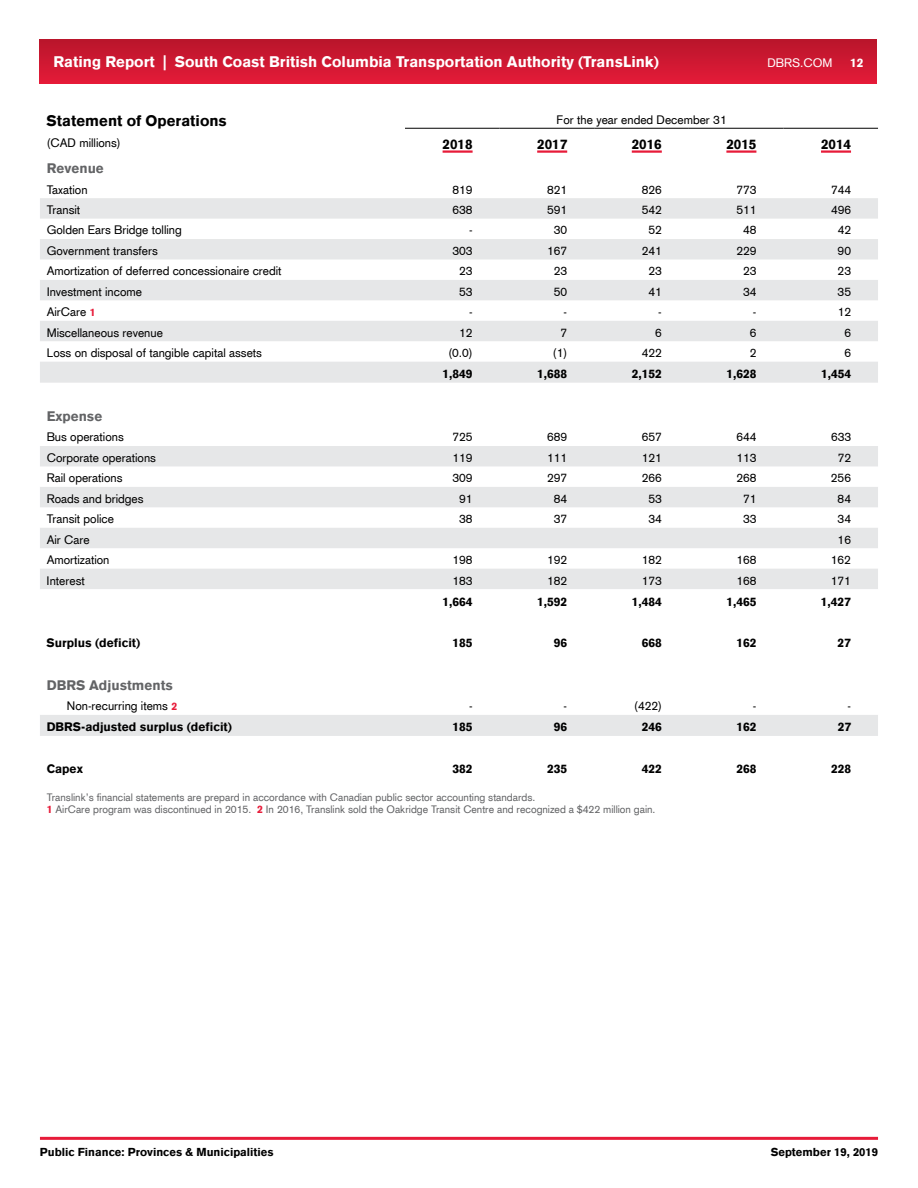
<style>
.page{position:relative;width:918px;height:1188px;background:#fff}
.page>*{position:absolute;margin:0;border:0;box-sizing:border-box;transform-origin:0 0}
.t1{font:900 15px "Akzidenz Grotesk";color:#fff}
.t2{font:900 15px "Akzidenz Grotesk";color:#000}
.t3{font:900 13.5px "Akzidenz Grotesk";color:#636466}
.t4{font:900 13.5px "Akzidenz Grotesk";color:#000}
.t5{font:12px "Akzidenz Grotesk";color:#000}
.t6{font:900 12px "Akzidenz Grotesk";color:#000}
.t7{font:12px "Akzidenz Grotesk";color:#fff}
.t8{font:900 12px "Akzidenz Grotesk";color:#fff}
.t9{font:900 11.25px "Akzidenz Grotesk";color:#000}
.t10{font:10.5px/12px "Akzidenz Grotesk";color:#636466}
.s1{font-weight:900;font-size:10.5px;color:#e71b39}
.s2{font-weight:900;color:#e71b39}
</style>
<div class="page">
<hr style="left:40px;top:1137px;width:838px;height:3px;background:#e71b39">
<div style="left:40px;top:40px;width:837px;height:43px;background:linear-gradient(to bottom,#ba152b,#e41b38)"></div>
<svg style="left:40px;top:198px;width:838px;height:538px"></svg>
<hr style="left:405px;top:128px;width:95px;height:1px;background:#000">
<hr style="left:500px;top:128px;width:94px;height:1px;background:#000">
<hr style="left:594px;top:128px;width:95px;height:1px;background:#000">
<hr style="left:689px;top:128px;width:94px;height:1px;background:#000">
<hr style="left:783px;top:128px;width:95px;height:1px;background:#000">
<hr style="left:443px;top:150px;width:30px;height:3px;background:#e71b39">
<hr style="left:537px;top:150px;width:30px;height:3px;background:#e71b39">
<hr style="left:632px;top:150px;width:30px;height:3px;background:#e71b39">
<hr style="left:726px;top:150px;width:30px;height:3px;background:#e71b39">
<hr style="left:821px;top:150px;width:30px;height:3px;background:#e71b39">
<p class="t1" style="left:53px;top:52px;width:607px">Rating Report | South Coast British Columbia Transportation Authority (TransLink)</p>
<p class="t7" style="left:768px;top:55px;width:67px">DBRS.COM</p>
<p class="t8" style="left:850px;top:55px;width:15px">12</p>
<p class="t2" style="left:47px;top:110px;width:182px">Statement of Operations</p>
<p class="t5" style="left:556px;top:112px;width:172px">For the year ended December 31</p>
<p class="t5" style="left:47px;top:135px;width:76px">(CAD millions)</p>
<p class="t4" style="left:443px;top:135px;width:32px">2018</p>
<p class="t4" style="left:537px;top:135px;width:32px">2017</p>
<p class="t4" style="left:632px;top:135px;width:32px">2016</p>
<p class="t4" style="left:726px;top:135px;width:32px">2015</p>
<p class="t4" style="left:821px;top:135px;width:32px">2014</p>
<p class="t3" style="left:47px;top:159px;width:59px">Revenue</p>
<p class="t5" style="left:47px;top:182px;width:42px">Taxation</p>
<p class="t5" style="left:453px;top:182px;width:22px">819</p>
<p class="t5" style="left:547px;top:182px;width:22px">821</p>
<p class="t5" style="left:642px;top:182px;width:22px">826</p>
<p class="t5" style="left:736px;top:182px;width:22px">773</p>
<p class="t5" style="left:831px;top:182px;width:22px">744</p>
<p class="t5" style="left:47px;top:202px;width:35px">Transit</p>
<p class="t5" style="left:453px;top:202px;width:22px">638</p>
<p class="t5" style="left:547px;top:202px;width:22px">591</p>
<p class="t5" style="left:642px;top:202px;width:22px">542</p>
<p class="t5" style="left:736px;top:202px;width:22px">511</p>
<p class="t5" style="left:831px;top:202px;width:22px">496</p>
<p class="t5" style="left:47px;top:222px;width:137px">Golden Ears Bridge tolling</p>
<p class="t5" style="left:469px;top:222px;width:5px">-</p>
<p class="t5" style="left:554px;top:222px;width:15px">30</p>
<p class="t5" style="left:648px;top:222px;width:15px">52</p>
<p class="t5" style="left:743px;top:222px;width:15px">48</p>
<p class="t5" style="left:838px;top:222px;width:15px">42</p>
<p class="t5" style="left:47px;top:243px;width:113px">Government transfers</p>
<p class="t5" style="left:453px;top:243px;width:22px">303</p>
<p class="t5" style="left:547px;top:243px;width:22px">167</p>
<p class="t5" style="left:642px;top:243px;width:22px">241</p>
<p class="t5" style="left:736px;top:243px;width:22px">229</p>
<p class="t5" style="left:838px;top:243px;width:15px">90</p>
<p class="t5" style="left:47px;top:263px;width:236px">Amortization of deferred concessionaire credit</p>
<p class="t5" style="left:459px;top:263px;width:15px">23</p>
<p class="t5" style="left:554px;top:263px;width:15px">23</p>
<p class="t5" style="left:648px;top:263px;width:15px">23</p>
<p class="t5" style="left:743px;top:263px;width:15px">23</p>
<p class="t5" style="left:838px;top:263px;width:15px">23</p>
<p class="t5" style="left:47px;top:284px;width:97px">Investment income</p>
<p class="t5" style="left:459px;top:284px;width:15px">53</p>
<p class="t5" style="left:554px;top:284px;width:15px">50</p>
<p class="t5" style="left:648px;top:284px;width:15px">41</p>
<p class="t5" style="left:743px;top:284px;width:15px">34</p>
<p class="t5" style="left:838px;top:284px;width:15px">35</p>
<p class="t5" style="left:47px;top:304px;width:50px">AirCare <span class="s1">1</span></p>
<p class="t5" style="left:469px;top:304px;width:5px">-</p>
<p class="t5" style="left:564px;top:304px;width:5px">-</p>
<p class="t5" style="left:658px;top:304px;width:5px">-</p>
<p class="t5" style="left:753px;top:304px;width:5px">-</p>
<p class="t5" style="left:838px;top:304px;width:15px">12</p>
<p class="t5" style="left:47px;top:325px;width:118px">Miscellaneous revenue</p>
<p class="t5" style="left:459px;top:325px;width:15px">12</p>
<p class="t5" style="left:561px;top:325px;width:8px">7</p>
<p class="t5" style="left:655px;top:325px;width:8px">6</p>
<p class="t5" style="left:750px;top:325px;width:8px">6</p>
<p class="t5" style="left:844px;top:325px;width:8px">6</p>
<p class="t5" style="left:47px;top:345px;width:217px">Loss on disposal of tangible capital assets</p>
<p class="t5" style="left:448px;top:345px;width:26px">(0.0)</p>
<p class="t5" style="left:553px;top:345px;width:16px">(1)</p>
<p class="t5" style="left:642px;top:345px;width:22px">422</p>
<p class="t5" style="left:750px;top:345px;width:8px">2</p>
<p class="t5" style="left:844px;top:345px;width:8px">6</p>
<p class="t6" style="left:443px;top:366px;width:32px">1,849</p>
<p class="t6" style="left:537px;top:366px;width:32px">1,688</p>
<p class="t6" style="left:632px;top:366px;width:32px">2,152</p>
<p class="t6" style="left:726px;top:366px;width:32px">1,628</p>
<p class="t6" style="left:821px;top:366px;width:32px">1,454</p>
<p class="t3" style="left:47px;top:407px;width:57px">Expense</p>
<p class="t5" style="left:47px;top:429px;width:79px">Bus operations</p>
<p class="t5" style="left:453px;top:429px;width:22px">725</p>
<p class="t5" style="left:547px;top:429px;width:22px">689</p>
<p class="t5" style="left:642px;top:429px;width:22px">657</p>
<p class="t5" style="left:736px;top:429px;width:22px">644</p>
<p class="t5" style="left:831px;top:429px;width:22px">633</p>
<p class="t5" style="left:47px;top:450px;width:111px">Corporate operations</p>
<p class="t5" style="left:453px;top:450px;width:22px">119</p>
<p class="t5" style="left:547px;top:450px;width:22px">111</p>
<p class="t5" style="left:642px;top:450px;width:22px">121</p>
<p class="t5" style="left:736px;top:450px;width:22px">113</p>
<p class="t5" style="left:838px;top:450px;width:15px">72</p>
<p class="t5" style="left:47px;top:470px;width:77px">Rail operations</p>
<p class="t5" style="left:453px;top:470px;width:22px">309</p>
<p class="t5" style="left:547px;top:470px;width:22px">297</p>
<p class="t5" style="left:642px;top:470px;width:22px">266</p>
<p class="t5" style="left:736px;top:470px;width:22px">268</p>
<p class="t5" style="left:831px;top:470px;width:22px">256</p>
<p class="t5" style="left:47px;top:491px;width:98px">Roads and bridges</p>
<p class="t5" style="left:459px;top:491px;width:15px">91</p>
<p class="t5" style="left:554px;top:491px;width:15px">84</p>
<p class="t5" style="left:648px;top:491px;width:15px">53</p>
<p class="t5" style="left:743px;top:491px;width:15px">71</p>
<p class="t5" style="left:838px;top:491px;width:15px">84</p>
<p class="t5" style="left:47px;top:511px;width:69px">Transit police</p>
<p class="t5" style="left:459px;top:511px;width:15px">38</p>
<p class="t5" style="left:554px;top:511px;width:15px">37</p>
<p class="t5" style="left:648px;top:511px;width:15px">34</p>
<p class="t5" style="left:743px;top:511px;width:15px">33</p>
<p class="t5" style="left:838px;top:511px;width:15px">34</p>
<p class="t5" style="left:47px;top:532px;width:45px">Air Care</p>
<p class="t5" style="left:838px;top:532px;width:15px">16</p>
<p class="t5" style="left:47px;top:552px;width:64px">Amortization</p>
<p class="t5" style="left:453px;top:552px;width:22px">198</p>
<p class="t5" style="left:547px;top:552px;width:22px">192</p>
<p class="t5" style="left:642px;top:552px;width:22px">182</p>
<p class="t5" style="left:736px;top:552px;width:22px">168</p>
<p class="t5" style="left:831px;top:552px;width:22px">162</p>
<p class="t5" style="left:47px;top:572px;width:40px">Interest</p>
<p class="t5" style="left:453px;top:572px;width:22px">183</p>
<p class="t5" style="left:547px;top:572px;width:22px">182</p>
<p class="t5" style="left:642px;top:572px;width:22px">173</p>
<p class="t5" style="left:736px;top:572px;width:22px">168</p>
<p class="t5" style="left:831px;top:572px;width:22px">171</p>
<p class="t6" style="left:443px;top:593px;width:32px">1,664</p>
<p class="t6" style="left:537px;top:593px;width:32px">1,592</p>
<p class="t6" style="left:632px;top:593px;width:32px">1,484</p>
<p class="t6" style="left:726px;top:593px;width:32px">1,465</p>
<p class="t6" style="left:821px;top:593px;width:32px">1,427</p>
<p class="t6" style="left:47px;top:635px;width:95px">Surplus (deficit)</p>
<p class="t6" style="left:453px;top:635px;width:22px">185</p>
<p class="t6" style="left:554px;top:635px;width:15px">96</p>
<p class="t6" style="left:642px;top:635px;width:22px">668</p>
<p class="t6" style="left:736px;top:635px;width:22px">162</p>
<p class="t6" style="left:838px;top:635px;width:15px">27</p>
<p class="t3" style="left:47px;top:676px;width:128px">DBRS Adjustments</p>
<p class="t5" style="left:67px;top:698px;width:112px">Non-recurring items <span class="s1">2</span></p>
<p class="t5" style="left:469px;top:698px;width:5px">-</p>
<p class="t5" style="left:564px;top:698px;width:5px">-</p>
<p class="t5" style="left:634px;top:698px;width:29px">(422)</p>
<p class="t5" style="left:753px;top:698px;width:5px">-</p>
<p class="t5" style="left:847px;top:698px;width:5px">-</p>
<p class="t6" style="left:47px;top:719px;width:187px">DBRS-adjusted surplus (deficit)</p>
<p class="t6" style="left:453px;top:719px;width:22px">185</p>
<p class="t6" style="left:554px;top:719px;width:15px">96</p>
<p class="t6" style="left:642px;top:719px;width:22px">246</p>
<p class="t6" style="left:736px;top:719px;width:22px">162</p>
<p class="t6" style="left:838px;top:719px;width:15px">27</p>
<p class="t6" style="left:47px;top:761px;width:38px">Capex</p>
<p class="t6" style="left:453px;top:761px;width:22px">382</p>
<p class="t6" style="left:547px;top:761px;width:22px">235</p>
<p class="t6" style="left:642px;top:761px;width:22px">422</p>
<p class="t6" style="left:736px;top:761px;width:22px">268</p>
<p class="t6" style="left:831px;top:761px;width:22px">228</p>
<p class="t10" style="left:47px;top:791px;width:610px">Translink’s financial statements are prepard in accordance with Canadian public sector accounting standards.<br><span class="s2">1</span> AirCare program was discontinued in 2015. <span class="s2">2</span> In 2016, Translink sold the Oakridge Transit Centre and recognized a $422 million gain.</p>
<p class="t9" style="left:40px;top:1145px;width:235px">Public Finance: Provinces &amp; Municipalities</p>
<p class="t9" style="left:771px;top:1145px;width:109px">September 19, 2019</p>
</div>
